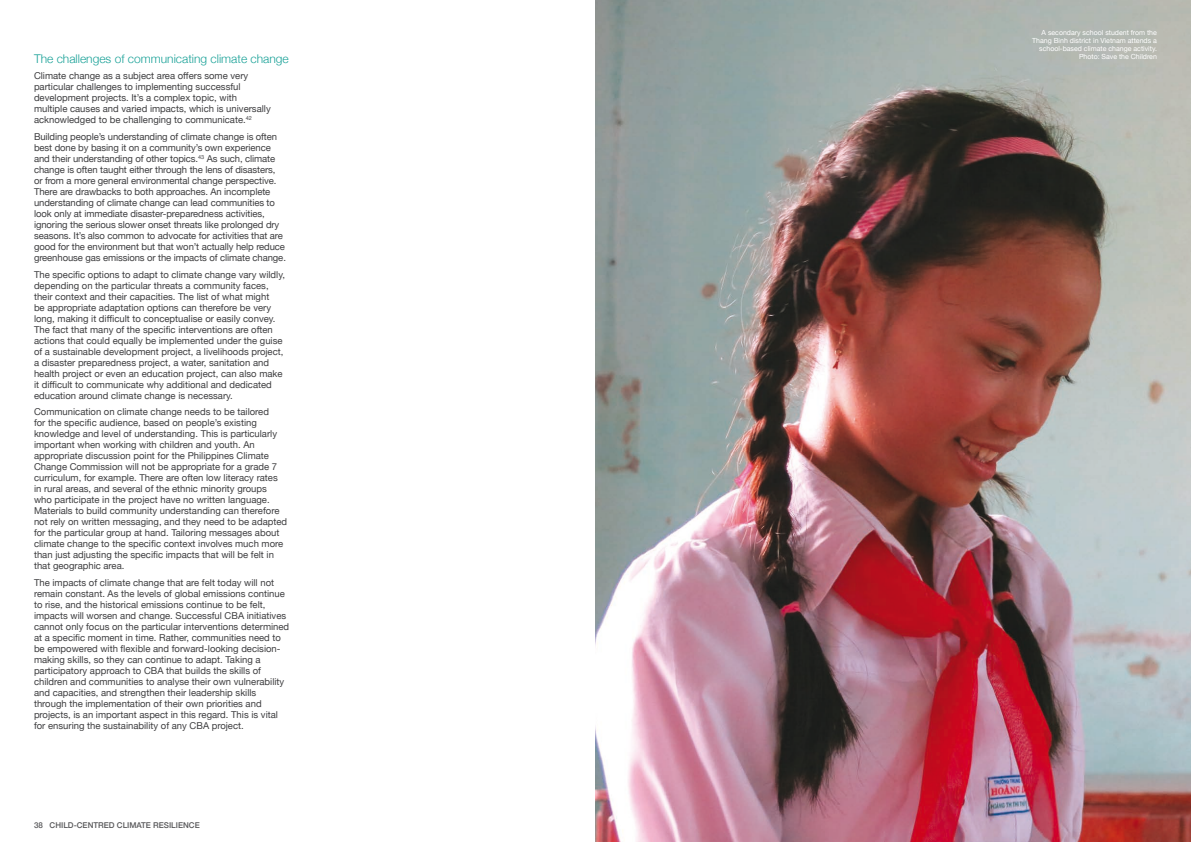
<style>
.page{position:relative;width:1191px;height:842px;background:#fff}
.page>*{position:absolute;margin:0;border:0;box-sizing:border-box;transform-origin:0 0}
.t1{font:300 12px "Helvetica Neue";color:#18a197}
.Body{font:9.5px/11px "Helvetica Neue";color:#3e3e40}
.t2{font:500 8px "Helvetica Neue";color:#58585a}
.t3{font:7px/8px "Helvetica Neue";color:#fff;text-align:right}
</style>
<div class="page">
<img style="left:595px;top:0;width:596px;height:842px">
<h2 class="t1" style="left:34px;top:49px;width:256px">The challenges of communicating climate change</h2>
<p class="Body" style="left:34px;top:71px;width:238px">Climate change as a subject area offers some very particular challenges to implementing successful development projects. It’s a complex topic, with multiple causes and varied impacts, which is universally acknowledged to be challenging to communicate.<sup>42</sup></p>
<p class="Body" style="left:34px;top:132px;width:253px">Building people’s understanding of climate change is often best done by basing it on a community’s own experience and their understanding of other topics.<sup>43</sup> As such, climate change is often taught either through the lens of disasters, or from a more general environmental change perspective.<br>There are drawbacks to both approaches. An incomplete understanding of climate change can lead communities to look only at immediate disaster-preparedness activities, ignoring the serious slower onset threats like prolonged dry seasons. It’s also common to advocate for activities that are good for the environment but that won’t actually help reduce greenhouse gas emissions or the impacts of climate change.</p>
<p class="Body" style="left:34px;top:269px;width:252px">The specific options to adapt to climate change vary wildly, depending on the particular threats a community faces, their context and their capacities. The list of what might<br>be appropriate adaptation options can therefore be very long, making it difficult to conceptualise or easily convey.<br>The fact that many of the specific interventions are often actions that could equally be implemented under the guise of a sustainable development project, a livelihoods project, a disaster preparedness project, a water, sanitation and health project or even an education project, can also make it difficult to communicate why additional and dedicated education around climate change is necessary.</p>
<p class="Body" style="left:34px;top:407px;width:255px">Communication on climate change needs to be tailored<br>for the specific audience, based on people’s existing knowledge and level of understanding. This is particularly important when working with children and youth. An appropriate discussion point for the Philippines Climate Change Commission will not be appropriate for a grade 7 curriculum, for example. There are often low literacy rates in rural areas, and several of the ethnic minority groups who participate in the project have no written language.<br>Materials to build community understanding can therefore not rely on written messaging, and they need to be adapted for the particular group at hand. Tailoring messages about climate change to the specific context involves much more than just adjusting the specific impacts that will be felt in that geographic area.</p>
<p class="Body" style="left:34px;top:578px;width:257px">The impacts of climate change that are felt today will not remain constant. As the levels of global emissions continue to rise, and the historical emissions continue to be felt, impacts will worsen and change. Successful CBA initiatives cannot only focus on the particular interventions determined at a specific moment in time. Rather, communities need to be empowered with flexible and forward-looking decision&shy;making skills, so they can continue to adapt. Taking a participatory approach to CBA that builds the skills of children and communities to analyse their own vulnerability and capacities, and strengthen their leadership skills through the implementation of their own priorities and projects, is an important aspect in this regard. This is vital for ensuring the sustainability of any CBA project.</p>
<p class="t2" style="left:34px;top:819px;width:167px">38 CHILD-CENTRED CLIMATE RESILIENCE</p>
<p class="t3" style="left:1032px;top:29px;width:126px">A secondary school student from the<br>Thang Binh district in Vietnam attends a school-based climate change activity.</p>
<p class="t3" style="left:1079px;top:53px;width:79px">Photo: Save the Children</p>
</div>
